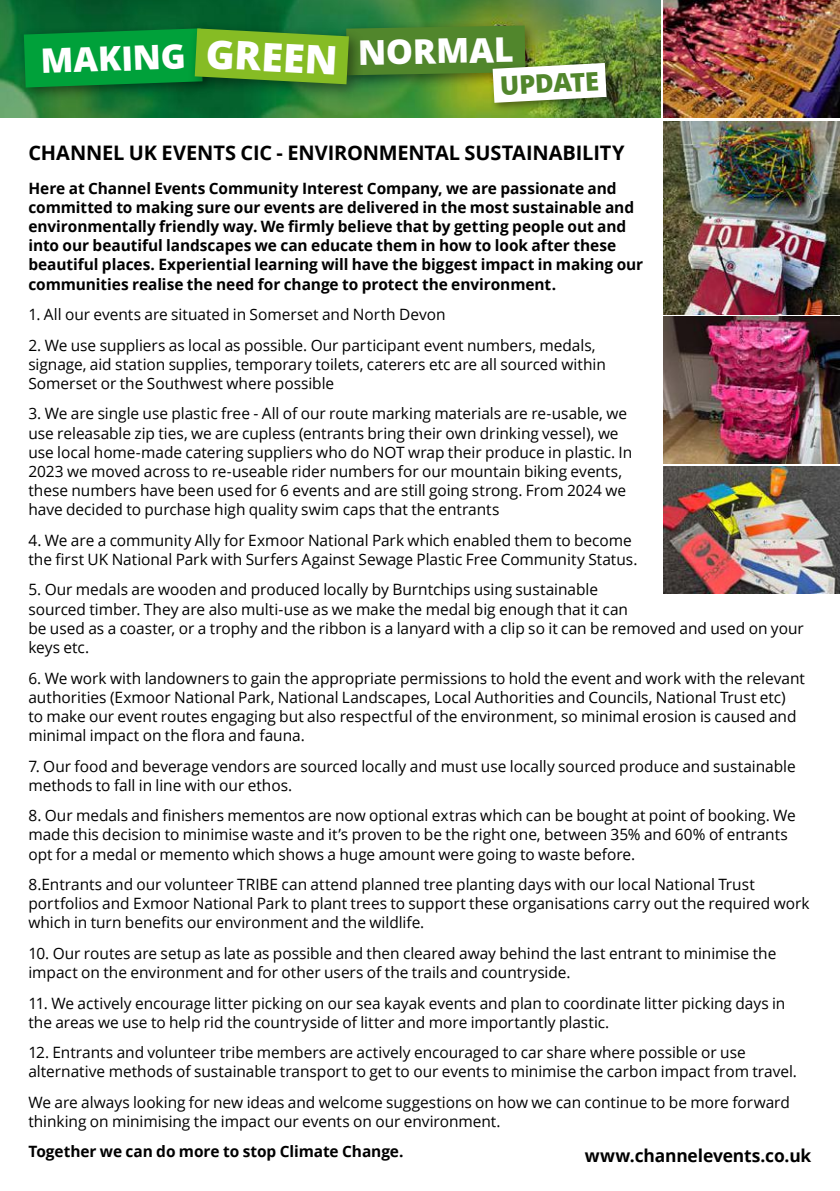
<style>
.page{position:relative;width:840px;height:1191px;background:#fff}
.page>*{position:absolute;margin:0;border:0;box-sizing:border-box;transform-origin:0 0}
.t1{font:800 39.4px "Open Sans";color:#fff}
.t2{font:800 34px "Open Sans";color:#fff}
.t3{font:800 33.8px "Open Sans";color:#fff}
.t4{font:800 25.6px "Open Sans";color:#51862c}
.t5{font:700 20px "Open Sans";letter-spacing:-.005em;color:#000}
.t6{font:700 17.6px "Open Sans";letter-spacing:-.01em;color:#000}
.t7{font:15.6px/19.2px "Open Sans";letter-spacing:-.005em;color:#000}
.t8{font:700 15.6px/19.2px "Open Sans";letter-spacing:-.005em;color:#000}
</style>
<div class="page">
<img style="left:0;top:0;width:659px;height:117px">
<div style="left:17px;top:22px;width:199px;height:79px;background:#000;opacity:.45"></div>
<div style="left:339px;top:19px;width:200px;height:70px;background:#000;opacity:.45"></div>
<div style="left:488px;top:58px;width:128px;height:54px;background:#000;opacity:.45"></div>
<div style="left:187px;top:21px;width:178px;height:80px;background:#000;opacity:.45"></div>
<svg style="left:24px;top:26px;width:582px;height:77px;background:#4e9940"></svg>
<img style="left:663px;top:0;width:176px;height:118px">
<img style="left:663px;top:466px;width:176px;height:127px">
<img style="left:663px;top:121px;width:176px;height:193px">
<img style="left:663px;top:317px;width:176px;height:146px">
<h3 class="t3" style="left:40px;top:35px;width:146px;rotate:-2deg">MAKING</h3>
<h2 class="t2" style="left:357px;top:27px;width:157px;rotate:-1deg">NORMAL</h2>
<h3 class="t4" style="left:499px;top:66px;width:101px;rotate:-3deg">UPDATE</h3>
<h1 class="t1" style="left:207px;top:24px;width:134px;rotate:3deg">GREEN</h1>
<p class="t5" style="left:28px;top:139px;width:597px">CHANNEL UK EVENTS CIC - ENVIRONMENTAL SUSTAINABILITY</p>
<p class="t8" style="left:28px;top:178px;width:616px">Here at Channel Events Community Interest Company, we are passionate and committed to making sure our events are delivered in the most sustainable and environmentally friendly way. We firmly believe that by getting people out and into our beautiful landscapes we can educate them in how to look after these beautiful places. Experiential learning will have the biggest impact in making our communities realise the need for change to protect the environment.</p>
<p class="t7" style="left:28px;top:304px;width:418px">1. All our events are situated in Somerset and North Devon</p>
<p class="t7" style="left:28px;top:335px;width:578px">2. We use suppliers as local as possible. Our participant event numbers, medals, signage, aid station supplies, temporary toilets, caterers etc are all sourced within<br>Somerset or the Southwest where possible</p>
<p class="t7" style="left:28px;top:404px;width:605px">3. We are single use plastic free - All of our route marking materials are re-usable, we use releasable zip ties, we are cupless (entrants bring their own drinking vessel), we use local home-made catering suppliers who do NOT wrap their produce in plastic. In 2023 we moved across to re-useable rider numbers for our mountain biking events, these numbers have been used for 6 events and are still going strong. From 2024 we have decided to purchase high quality swim caps that the entrants</p>
<p class="t7" style="left:28px;top:530px;width:610px">4. We are a community Ally for Exmoor National Park which enabled them to become the first UK National Park with Surfers Against Sewage Plastic Free Community Status.</p>
<p class="t7" style="left:28px;top:580px;width:776px">5. Our medals are wooden and produced locally by Burntchips using sustainable<br>sourced timber. They are also multi-use as we make the medal big enough that it can<br>be used as a coaster, or a trophy and the ribbon is a lanyard with a clip so it can be removed and used on your keys etc.</p>
<p class="t7" style="left:28px;top:668px;width:777px">6. We work with landowners to gain the appropriate permissions to hold the event and work with the relevant authorities (Exmoor National Park, National Landscapes, Local Authorities and Councils, National Trust etc)<br>to make our event routes engaging but also respectful of the environment, so minimal erosion is caused and minimal impact on the flora and fauna.</p>
<p class="t7" style="left:28px;top:756px;width:768px">7. Our food and beverage vendors are sourced locally and must use locally sourced produce and sustainable methods to fall in line with our ethos.</p>
<p class="t7" style="left:28px;top:805px;width:768px">8. Our medals and finishers mementos are now optional extras which can be bought at point of booking. We made this decision to minimise waste and it’s proven to be the right one, between 35% and 60% of entrants opt for a medal or memento which shows a huge amount were going to waste before.</p>
<p class="t7" style="left:28px;top:874px;width:782px">8.Entrants and our volunteer TRIBE can attend planned tree planting days with our local National Trust portfolios and Exmoor National Park to plant trees to support these organisations carry out the required work which in turn benefits our environment and the wildlife.</p>
<p class="t7" style="left:28px;top:943px;width:749px">10. Our routes are setup as late as possible and then cleared away behind the last entrant to minimise the impact on the environment and for other users of the trails and countryside.</p>
<p class="t7" style="left:28px;top:992px;width:758px">11. We actively encourage litter picking on our sea kayak events and plan to coordinate litter picking days in the areas we use to help rid the countryside of litter and more importantly plastic.</p>
<p class="t7" style="left:28px;top:1042px;width:769px">12. Entrants and volunteer tribe members are actively encouraged to car share where possible or use alternative methods of sustainable transport to get to our events to minimise the carbon impact from travel.</p>
<p class="t7" style="left:28px;top:1092px;width:762px">We are always looking for new ideas and welcome suggestions on how we can continue to be more forward thinking on minimising the impact our events on our environment.</p>
<p class="t8" style="left:28px;top:1141px;width:376px">Together we can do more to stop Climate Change.</p>
<p class="t6" style="left:584px;top:1143px;width:228px">www.channelevents.co.uk</p>
</div>
